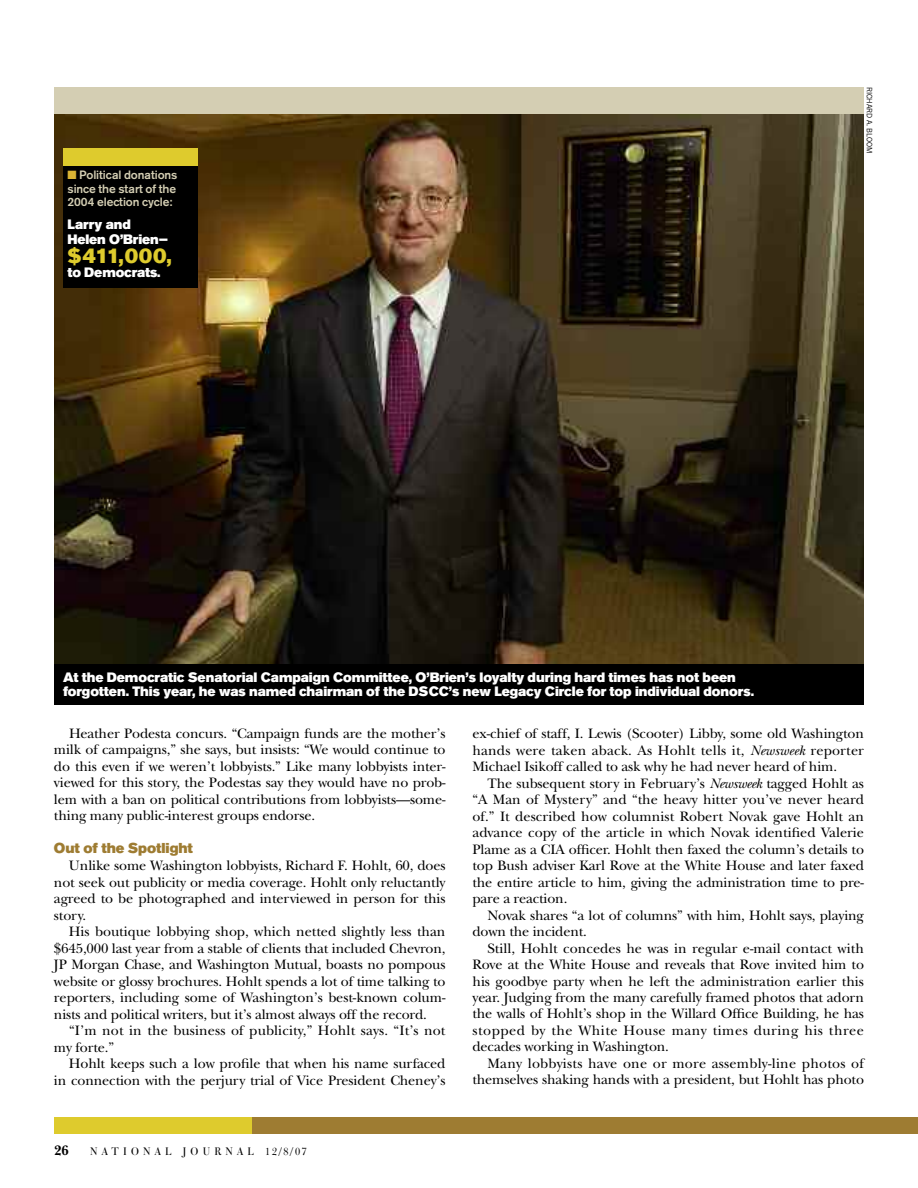
<style>
.page{position:relative;width:918px;height:1188px;background:#fff}
.page>*{position:absolute;margin:0;border:0;box-sizing:border-box;transform-origin:0 0}
.t1{font:21px "Akzidenz Grotesk BE Super";letter-spacing:-.005em;color:#decb2d}
.t2{font:14.25px/16.5px "New Baskerville";letter-spacing:-.01em;color:#000;text-align:justify}
.t3{font:14.25px/16.5px "New Baskerville";letter-spacing:.01em;color:#000}
.t4{font:14.25px "Akzidenz Grotesk BE Super";letter-spacing:-.005em;color:#9e7c32}
.t5{font:700 14.25px "New Baskerville";color:#000}
.t6{font:13.5px/13.5px "Akzidenz Grotesk BE Super";letter-spacing:-.005em;color:#fff}
.t7{font:500 12px/13.6px "Akzidenz Grotesk BE";letter-spacing:-.005em;color:#d4ceb3;text-align:justify}
.t8{font:10.5px "Bulmer BT";letter-spacing:.4em;color:#000}
.t9{font:7.5px "News Gothic BT";letter-spacing:-.005em;color:#000}
.s1{color:#dab434}
.s2{font-style:italic}
</style>
<div class="page">
<div style="left:54px;top:1118px;width:864px;height:16px;background:#9e7c32"></div>
<div style="left:54px;top:1118px;width:198px;height:16px;background:#decb2d"></div>
<img style="left:54px;top:114px;width:810px;height:550px">
<div style="left:54px;top:87px;width:810px;height:27px;background:#d4ceb3"></div>
<div style="left:54px;top:664px;width:810px;height:41px;background:#000"></div>
<div style="left:63px;top:166px;width:135px;height:122px;background:#000"></div>
<div style="left:63px;top:148px;width:135px;height:18px;background:#decb2d"></div>
<p class="t7" style="left:67px;top:169px;width:112px"><span class="s1">■</span> Political donations since the start of the 2004 election cycle:</p>
<p class="t6" style="left:68px;top:218px;width:102px;line-height:15px">Larry and<br>Helen O’Brien—</p>
<h1 class="t1" style="left:68px;top:247px;width:106px">$411,000,</h1>
<p class="t6" style="left:68px;top:266px;width:95px">to Democrats.</p>
<p class="t9" style="left:872px;top:87px;width:68px;rotate:90deg">RICHARD A. BLOOM</p>
<p class="t6" style="left:63px;top:672px;width:693px">At the Democratic Senatorial Campaign Committee, O’Brien’s loyalty during hard times has not been forgotten. This year, he was named chairman of the DSCC’s new Legacy Circle for top individual donors.</p>
<p class="t2" style="left:54px;top:727px;width:393px;text-indent:15px">Heather Podesta concurs. “Campaign funds are the mother’s milk of campaigns,” she says, but insists: “We would continue to do this even if we weren’t lobbyists.” Like many lobbyists inter&shy;viewed for this story, the Podestas say they would have no prob&shy;lem with a ban on political contributions from lobbyists—some&shy;thing many public-interest groups endorse.</p>
<p class="t4" style="left:54px;top:843px;width:141px">Out of the Spotlight</p>
<p class="t2" style="left:54px;top:859px;width:393px;text-indent:15px">Unlike some Washington lobbyists, Richard F. Hohlt, 60, does not seek out publicity or media coverage. Hohlt only reluctantly agreed to be photographed and interviewed in person for this story.</p>
<p class="t2" style="left:54px;top:925px;width:393px;text-indent:15px">His boutique lobbying shop, which netted slightly less than $645,000 last year from a stable of clients that included Chevron, JP Morgan Chase, and Washington Mutual, boasts no pompous website or glossy brochures. Hohlt spends a lot of time talking to reporters, including some of Washington’s best-known colum&shy;nists and political writers, but it’s almost always off the record.</p>
<p class="t3" style="left:54px;top:1024px;width:393px;text-indent:15px">“I’m not in the business of publicity,” Hohlt says. “It’s not my forte.”</p>
<p class="t2" style="left:54px;top:1057px;width:393px;text-align:right">Hohlt keeps such a low profile that when his name surfaced in connection with the perjury trial of Vice President Cheney’s</p>
<p class="t5" style="left:54px;top:1142px;width:16px">26</p>
<p class="t8" style="left:90px;top:1147px;width:218px">NATIONAL JOURNAL 12/8/07</p>
<p class="t2" style="left:472px;top:727px;width:393px">ex-chief of staff, I. Lewis (Scooter) Libby, some old Washington hands were taken aback. As Hohlt tells it, <span class="s2">Newsweek</span> reporter Michael Isikoff called to ask why he had never heard of him.</p>
<p class="t2" style="left:472px;top:777px;width:393px;text-indent:15px">The subsequent story in February’s <span class="s2">Newsweek</span> tagged Hohlt as “A Man of Mystery” and “the heavy hitter you’ve never heard of.” It described how columnist Robert Novak gave Hohlt an advance copy of the article in which Novak identified Valerie Plame as a CIA officer. Hohlt then faxed the column’s details to top Bush adviser Karl Rove at the White House and later faxed the entire article to him, giving the administration time to pre&shy;pare a reaction.</p>
<p class="t2" style="left:472px;top:909px;width:393px;text-indent:15px">Novak shares “a lot of columns” with him, Hohlt says, playing down the incident.</p>
<p class="t2" style="left:472px;top:942px;width:393px;text-indent:15px">Still, Hohlt concedes he was in regular e-mail contact with Rove at the White House and reveals that Rove invited him to his goodbye party when he left the administration earlier this year. Judging from the many carefully framed photos that adorn the walls of Hohlt’s shop in the Willard Office Building, he has stopped by the White House many times during his three decades working in Washington.</p>
<p class="t2" style="left:472px;top:1057px;width:393px;text-align:right">Many lobbyists have one or more assembly-line photos of themselves shaking hands with a president, but Hohlt has photo</p>
</div>
